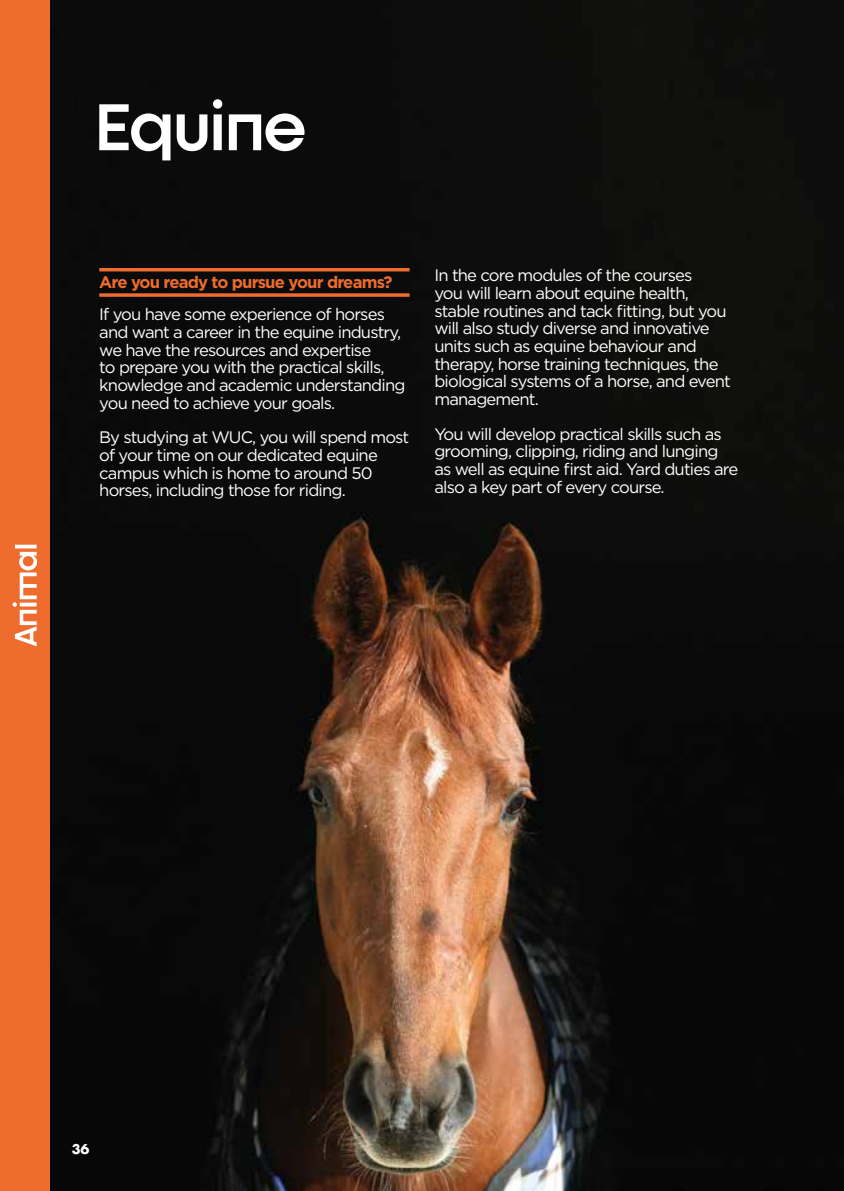
<style>
.page{position:relative;width:844px;height:1191px;background:#fff}
.page>*{position:absolute;margin:0;border:0;box-sizing:border-box;transform-origin:0 0}
.t1{font:16.62px/17.7px "Gotham";letter-spacing:-.05em;color:#fff}
.t2{font:700 16.62px "Gotham";letter-spacing:-.05em;color:#ed6c2e}
.t3{font:700 13.12px "Futura";color:#fff}
</style>
<div class="page">
<img style="left:50px;top:0;width:793px;height:1191px">
<hr style="left:99px;top:268px;width:310px;height:3px;background:#ed6c2e">
<svg style="left:99px;top:293px;width:310px;height:4px"></svg>
<svg style="left:99px;top:99px;width:205px;height:61px"></svg>
<div style="left:0;top:0;width:50px;height:1191px;background:#ed6c2e"></div>
<svg style="left:13px;top:544px;width:24px;height:102px"></svg>
<p class="t2" style="left:99px;top:271px;width:295px">Are you ready to pursue your dreams?</p>
<p class="t1" style="left:99px;top:305px;width:307px">If you have some experience of horses and want a career in the equine industry, we have the resources and expertise<br>to prepare you with the practical skills, knowledge and academic understanding you need to achieve your goals.</p>
<p class="t1" style="left:99px;top:428px;width:311px">By studying at WUC, you will spend most of your time on our dedicated equine campus which is home to around 50 horses, including those for riding.</p>
<p class="t1" style="left:434px;top:266px;width:298px">In the core modules of the courses<br>you will learn about equine health, stable routines and tack fitting, but you will also study diverse and innovative units such as equine behaviour and therapy, horse training techniques, the biological systems of a horse, and event management.</p>
<p class="t1" style="left:434px;top:424px;width:305px">You will develop practical skills such as grooming, clipping, riding and lunging as well as equine first aid. Yard duties are also a key part of every course.</p>
<p class="t3" style="left:72px;top:1139px;width:19px">36</p>
</div>
